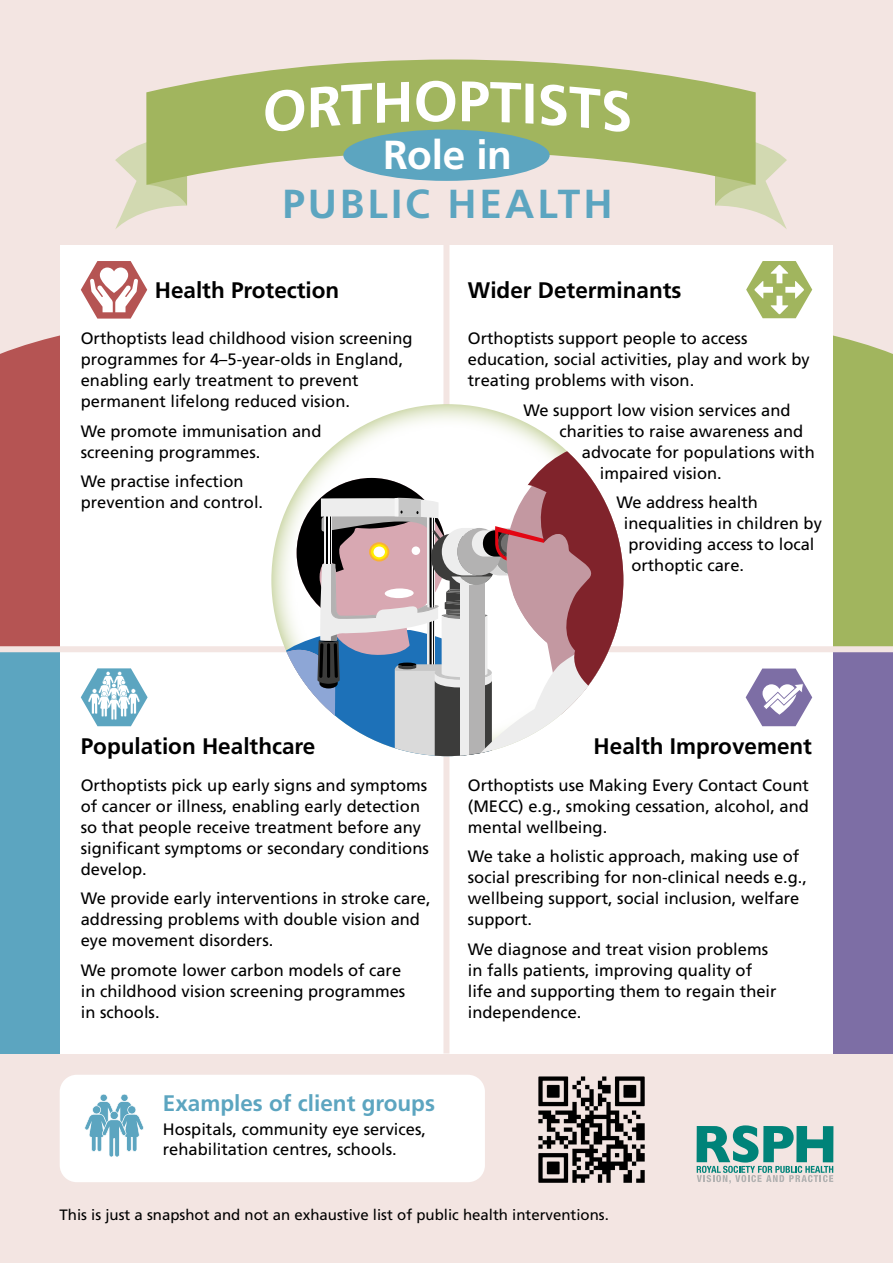
<style>
.page{position:relative;width:893px;height:1263px;background:#fff}
.page>*{position:absolute;margin:0;border:0;box-sizing:border-box;transform-origin:0 0}
.t1{font:700 40.5px "Frutiger LT Pro";letter-spacing:.07em;color:#5ca5c0}
.t2{font:700 40.5px "Frutiger LT Pro";letter-spacing:-.01em;color:#fff}
.t3{font:700 22.5px "Frutiger LT Pro";color:#000}
.t4{font:700 22.5px "Frutiger LT Pro";color:#5ca5c0}
.t5{font:16.5px/21px "Frutiger LT Pro";color:#000}
.t6{font:15px "Frutiger LT Pro";color:#000}
</style>
<div class="page">
<div style="left:0;top:1040px;width:893px;height:223px;background:#f3e5e2"></div>
<div style="left:446px;top:649px;width:447px;height:404px;background:#7d6ea5"></div>
<div style="left:0;top:649px;width:446px;height:404px;background:#5ca5c0"></div>
<div style="left:0;top:106px;width:446px;height:543px;background:#b55453"></div>
<div style="left:446px;top:96px;width:447px;height:553px;background:#a1b55e"></div>
<div style="left:0;top:0;width:893px;height:354px;background:#f3e5e2"></div>
<div style="left:60px;top:245px;width:386px;height:404px;background:#fff"></div>
<div style="left:60px;top:649px;width:386px;height:404px;background:#fff"></div>
<div style="left:446px;top:245px;width:387px;height:404px;background:#fff"></div>
<div style="left:446px;top:649px;width:387px;height:404px;background:#fff"></div>
<svg style="left:697px;top:1125px;width:136px;height:58px"></svg>
<svg style="left:81px;top:261px;width:66px;height:58px"></svg>
<svg style="left:746px;top:668px;width:66px;height:58px"></svg>
<div style="left:0;top:646px;width:893px;height:6px;background:#f3e5e2"></div>
<svg style="left:715px;top:136px;width:72px;height:94px;background:#e1dec7"></svg>
<svg style="left:115px;top:136px;width:72px;height:94px;background:#e1dec7"></svg>
<svg style="left:146px;top:60px;width:610px;height:125px;fill:#a1b55e"></svg>
<div style="left:343px;top:130px;width:207px;height:51px;background:#5ca5c0;border-radius:50%"></div>
<svg style="left:746px;top:261px;width:66px;height:57px"></svg>
<div style="left:443px;top:243px;width:6px;height:810px;background:#f3e5e2"></div>
<svg style="left:366px;top:394px;width:258px;height:363px"></svg>
<svg style="left:271px;top:424px;width:352px;height:332px"></svg>
<svg style="left:81px;top:668px;width:67px;height:58px"></svg>
<div style="left:60px;top:1075px;width:425px;height:107px;background:#fff;border-radius:17px"></div>
<svg style="left:84px;top:1094px;width:60px;height:63px"></svg>
<svg style="left:265px;top:89px;width:39px;height:43px"></svg>
<svg style="left:311px;top:82px;width:98px;height:46px"></svg>
<svg style="left:416px;top:81px;width:39px;height:41px"></svg>
<svg style="left:462px;top:81px;width:59px;height:41px"></svg>
<div style="left:525px;top:83px;width:8px;height:41px;background:#fff"></div>
<svg style="left:541px;top:84px;width:89px;height:49px"></svg>
<div style="left:412px;top:546px;width:8px;height:9px;background:#fff;border-radius:50%"></div>
<img style="left:538px;top:1076px;width:107px;height:107px">
<h1 class="t2" style="left:383px;top:131px;width:130px">Role in</h1>
<h1 class="t1" style="left:283px;top:179px;width:332px">PUBLIC HEALTH</h1>
<h2 class="t3" style="left:155px;top:276px;width:186px">Health Protection</h2>
<p class="t5" style="left:81px;top:328px;width:333px">Orthoptists lead childhood vision screening programmes for 4–5-year-olds in England, enabling early treatment to prevent permanent lifelong reduced vision.</p>
<p class="t5" style="left:81px;top:420px;width:242px">We promote immunisation and screening programmes.</p>
<p class="t5" style="left:81px;top:471px;width:184px">We practise infection prevention and control.</p>
<h2 class="t3" style="left:468px;top:276px;width:215px">Wider Determinants</h2>
<p class="t5" style="left:468px;top:328px;width:343px">Orthoptists support people to access education, social activities, play and work by treating problems with vison.</p>
<p class="t5" style="left:523px;top:399px;width:269px">We support low vision services and</p>
<p class="t5" style="left:559px;top:420px;width:245px">charities to raise awareness and</p>
<p class="t5" style="left:582px;top:441px;width:234px">advocate for populations with</p>
<p class="t5" style="left:600px;top:462px;width:123px">impaired vision.</p>
<p class="t5" style="left:616px;top:492px;width:143px">We address health</p>
<p class="t5" style="left:624px;top:513px;width:200px">inequalities in children by</p>
<p class="t5" style="left:628px;top:534px;width:188px">providing access to local</p>
<p class="t5" style="left:631px;top:555px;width:114px">orthoptic care.</p>
<h2 class="t3" style="left:81px;top:732px;width:236px">Population Healthcare</h2>
<h2 class="t3" style="left:594px;top:732px;width:220px">Health Improvement</h2>
<p class="t5" style="left:81px;top:774px;width:350px">Orthoptists pick up early signs and symptoms of cancer or illness, enabling early detection so that people receive treatment before any significant symptoms or secondary conditions develop.</p>
<p class="t5" style="left:81px;top:888px;width:351px">We provide early interventions in stroke care, addressing problems with double vision and eye movement disorders.</p>
<p class="t5" style="left:81px;top:959px;width:326px">We promote lower carbon models of care in childhood vision screening programmes in schools.</p>
<h2 class="t4" style="left:163px;top:1089px;width:274px">Examples of client groups</h2>
<p class="t5" style="left:163px;top:1119px;width:265px;line-height:19.8px">Hospitals, community eye services, rehabilitation centres, schools.</p>
<p class="t5" style="left:468px;top:774px;width:343px;text-align:justify">Orthoptists use Making Every Contact Count (MECC) e.g., smoking cessation, alcohol, and mental wellbeing.</p>
<p class="t5" style="left:468px;top:846px;width:341px">We take a holistic approach, making use of social prescribing for non-clinical needs e.g., wellbeing support, social inclusion, welfare support.</p>
<p class="t5" style="left:468px;top:938px;width:310px">We diagnose and treat vision problems in falls patients, improving quality of life and supporting them to regain their independence.</p>
<p class="t6" style="left:60px;top:1206px;width:551px">This is just a snapshot and not an exhaustive list of public health interventions.</p>
</div>
